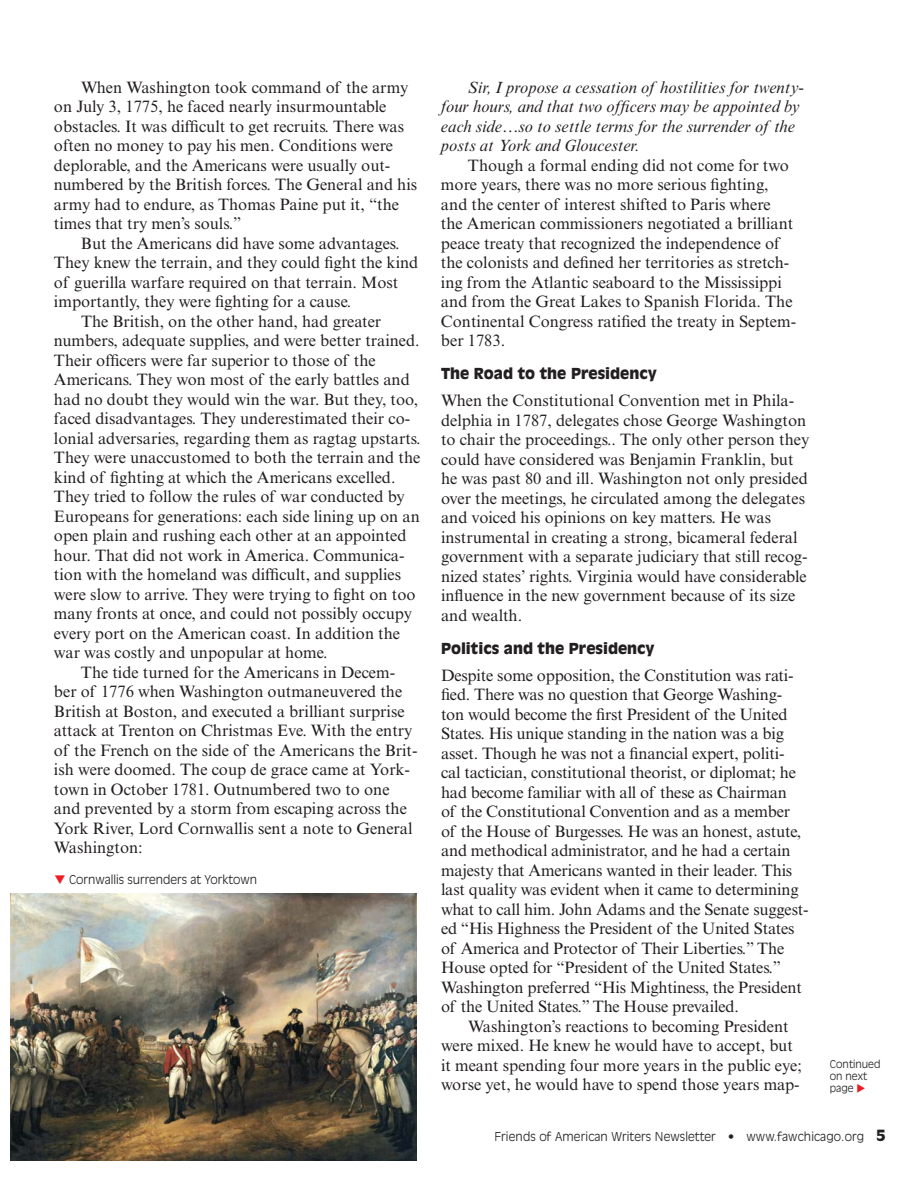
<style>
.page{position:relative;width:918px;height:1188px;background:#fff}
.page>*{position:absolute;margin:0;border:0;box-sizing:border-box;transform-origin:0 0}
.t1{font:16.5px/19.5px "Times New Roman MT Std";color:#231f20}
.t2{font:italic 16.5px/19.5px "Times New Roman MT Std";color:#231f20}
.t3{font:900 15px "Antique Olive Std";color:#231f20}
.t4{font:300 12px "Antique Olive Std";letter-spacing:.01em;color:#231f20}
.t5{font:300 10.5px/12px "Antique Olive Std";color:#231f20}
.s1{color:#ed1c24}
.s2{font-weight:900;font-size:15px}
</style>
<div class="page">
<img style="left:10px;top:893px;width:406px;height:268px">
<p class="t1" style="left:54px;top:79px;width:365px;text-indent:27px">When Washington took command of the army on July 3, 1775, he faced nearly insurmountable obstacles. It was difficult to get recruits. There was often no money to pay his men. Conditions were deplorable, and the Americans were usually out&shy;numbered by the British forces. The General and his army had to endure, as Thomas Paine put it, “the times that try men’s souls.”</p>
<p class="t1" style="left:81px;top:235px;width:320px">But the Americans did have some advantages.</p>
<p class="t1" style="left:54px;top:255px;width:366px">They knew the terrain, and they could fight the kind</p>
<p class="t1" style="left:54px;top:274px;width:346px">of guerilla warfare required on that terrain. Most</p>
<p class="t1" style="left:54px;top:294px;width:299px">importantly, they were fighting for a cause.</p>
<p class="t1" style="left:81px;top:313px;width:302px">The British, on the other hand, had greater</p>
<p class="t1" style="left:54px;top:333px;width:367px">numbers, adequate supplies, and were better trained.</p>
<p class="t1" style="left:54px;top:352px;width:323px">Their officers were far superior to those of the</p>
<p class="t1" style="left:54px;top:372px;width:357px">Americans. They won most of the early battles and</p>
<p class="t1" style="left:54px;top:391px;width:366px">had no doubt they would win the war. But they, too,</p>
<p class="t1" style="left:54px;top:411px;width:358px">faced disadvantages. They underestimated their co-</p>
<p class="t1" style="left:54px;top:430px;width:368px">lonial adversaries, regarding them as ragtag upstarts.</p>
<p class="t1" style="left:54px;top:450px;width:368px">They were unaccustomed to both the terrain and the</p>
<p class="t1" style="left:54px;top:469px;width:343px">kind of fighting at which the Americans excelled.</p>
<p class="t1" style="left:54px;top:489px;width:352px">They tried to follow the rules of war conducted by</p>
<p class="t1" style="left:54px;top:508px;width:367px">Europeans for generations: each side lining up on an</p>
<p class="t1" style="left:54px;top:528px;width:354px">open plain and rushing each other at an appointed</p>
<p class="t1" style="left:54px;top:547px;width:352px">hour. That did not work in America. Communica-</p>
<p class="t1" style="left:54px;top:567px;width:349px">tion with the homeland was difficult, and supplies</p>
<p class="t1" style="left:54px;top:586px;width:363px">were slow to arrive. They were trying to fight on too</p>
<p class="t1" style="left:54px;top:606px;width:360px">many fronts at once, and could not possibly occupy</p>
<p class="t1" style="left:54px;top:625px;width:348px">every port on the American coast. In addition the</p>
<p class="t1" style="left:54px;top:645px;width:275px">war was costly and unpopular at home.</p>
<p class="t1" style="left:81px;top:664px;width:316px">The tide turned for the Americans in Decem-</p>
<p class="t1" style="left:54px;top:684px;width:350px">ber of 1776 when Washington outmaneuvered the</p>
<p class="t1" style="left:54px;top:703px;width:352px">British at Boston, and executed a brilliant surprise</p>
<p class="t1" style="left:54px;top:723px;width:360px">attack at Trenton on Christmas Eve. With the entry</p>
<p class="t1" style="left:54px;top:742px;width:365px">of the French on the side of the Americans the Brit-</p>
<p class="t1" style="left:54px;top:762px;width:358px">ish were doomed. The coup de grace came at York-</p>
<p class="t1" style="left:54px;top:781px;width:337px">town in October 1781. Outnumbered two to one</p>
<p class="t1" style="left:54px;top:801px;width:354px">and prevented by a storm from escaping across the</p>
<p class="t1" style="left:54px;top:820px;width:360px">York River, Lord Cornwallis sent a note to General</p>
<p class="t1" style="left:54px;top:840px;width:90px">Washington:</p>
<p class="t4" style="left:54px;top:874px;width:205px"><span class="s1">❑</span> Cornwallis surrenders at Yorktown</p>
<p class="t2" style="left:441px;top:79px;width:365px;text-indent:27px">Sir, I propose a cessation of hostilities for twenty&shy;four hours, and that two officers may be appointed by each side…so to settle terms for the surrender of the posts at York and Gloucester.</p>
<p class="t1" style="left:441px;top:157px;width:357px;text-indent:27px">Though a formal ending did not come for two more years, there was no more serious fighting, and the center of interest shifted to Paris where the American commissioners negotiated a brilliant peace treaty that recognized the independence of the colonists and defined her territories as stretch&shy;ing from the Atlantic seaboard to the Mississippi and from the Great Lakes to Spanish Florida. The Continental Congress ratified the treaty in Septem&shy;ber 1783.</p>
<p class="t3" style="left:441px;top:367px;width:217px">The Road to the Presidency</p>
<p class="t1" style="left:441px;top:393px;width:370px">When the Constitutional Convention met in Phila&shy;delphia in 1787, delegates chose George Washington to chair the proceedings.. The only other person they could have considered was Benjamin Franklin, but he was past 80 and ill. Washington not only presided over the meetings, he circulated among the delegates and voiced his opinions on key matters. He was instrumental in creating a strong, bicameral federal government with a separate judiciary that still recog&shy;nized states’ rights. Virginia would have considerable influence in the new government because of its size and wealth.</p>
<p class="t3" style="left:441px;top:641px;width:215px">Politics and the Presidency</p>
<p class="t1" style="left:441px;top:667px;width:369px">Despite some opposition, the Constitution was rati&shy;fied. There was no question that George Washing&shy;ton would become the first President of the United States. His unique standing in the nation was a big asset. Though he was not a financial expert, politi-<br>cal tactician, constitutional theorist, or diplomat; he had become familiar with all of these as Chairman<br>of the Constitutional Convention and as a member of the House of Burgesses. He was an honest, astute, and methodical administrator, and he had a certain majesty that Americans wanted in their leader. This last quality was evident when it came to determining what to call him. John Adams and the Senate suggest&shy;ed “His Highness the President of the United States of America and Protector of Their Liberties.” The House opted for “President of the United States.” Washington preferred “His Mightiness, the President of the United States.” The House prevailed.</p>
<p class="t1" style="left:441px;top:1018px;width:363px;text-indent:27px">Washington’s reactions to becoming President were mixed. He knew he would have to accept, but it meant spending four more years in the public eye; worse yet, he would have to spend those years map-</p>
<p class="t5" style="left:830px;top:1059px;width:52px">Continued on next page <span class="s1">◆</span></p>
<p class="t4" style="left:494px;top:1131px;width:393px">Friends of American Writers Newsletter • www.fawchicago.org <span class="s2">5</span></p>
</div>
